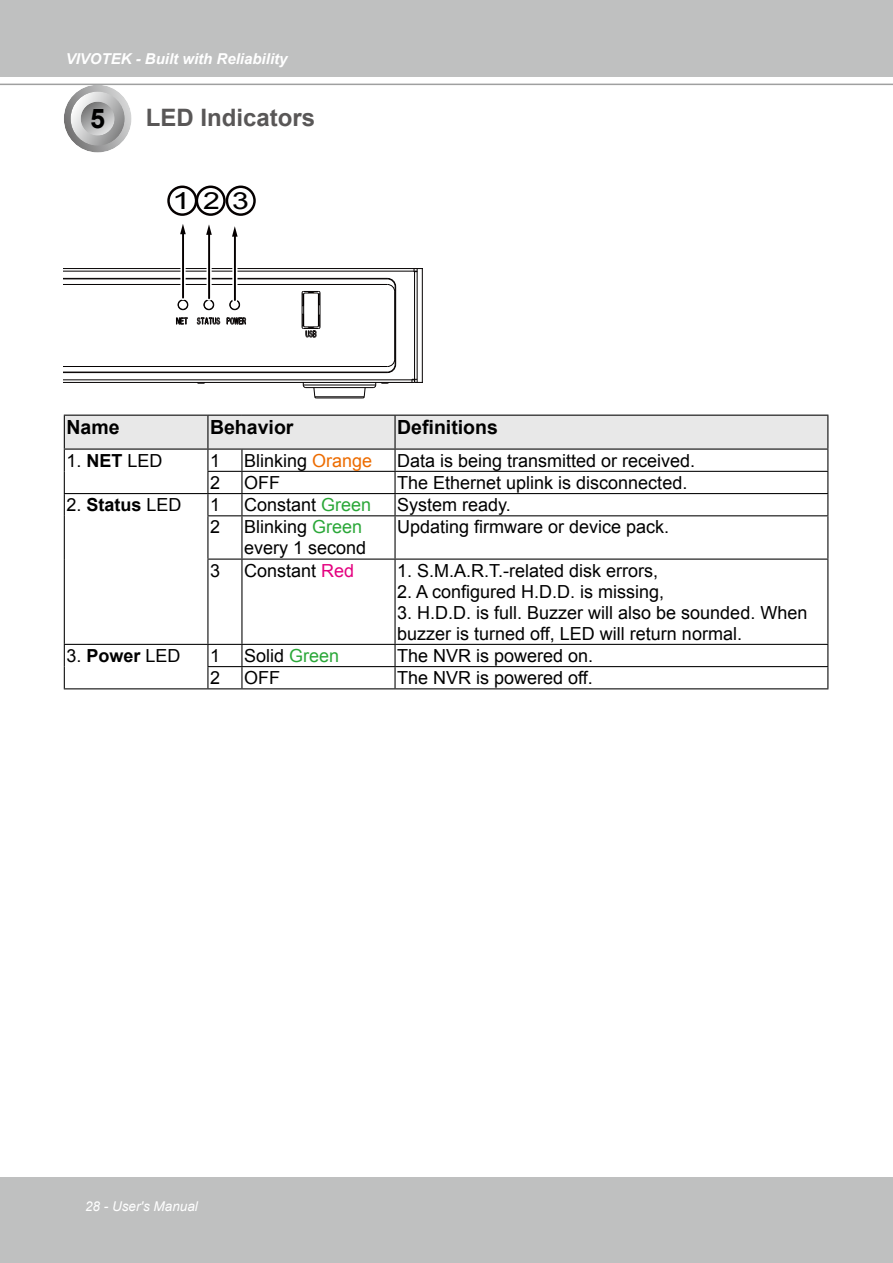
<style>
.page{position:relative;width:893px;height:1263px;background:#fff}
.page>*{position:absolute;margin:0;border:0;box-sizing:border-box;transform-origin:0 0}
.t1{font:700 27px "Arial";color:#000}
.t2{font:700 24px "Arial";color:#595757}
.t3{font:23.55px "Arial";color:#000;scale:1.42 1}
.t4{font:700 19.5px "Arial";color:#000}
.t5{font:18px/21px "Arial";color:#000}
.t6{font:700 18px "Arial";color:#000}
.t7{font:italic 700 15px "Arial";color:#fff}
.t8{font:italic 13.5px "Arial";color:#fff}
.s1{font-weight:700}
.s2{color:#ed6c00}
.s3{font-weight:400}
.s4{color:#2aa738}
.s5{color:#e4007f}
</style>
<div class="page">
<div style="left:0;top:0;width:893px;height:77px;background:#bfc0c0"></div>
<div style="left:0;top:1178px;width:893px;height:85px;background:#bfc0c0"></div>
<hr style="left:0;top:84px;width:893px;height:1px;background:#9fa0a0">
<svg style="left:64px;top:415px;width:764px;height:101px"></svg>
<hr style="left:64px;top:516px;width:1px;height:43px;background:#000">
<hr style="left:207px;top:515px;width:35px;height:1px;background:#000">
<hr style="left:207px;top:516px;width:1px;height:42px;background:#000">
<hr style="left:242px;top:515px;width:153px;height:1px;background:#000">
<hr style="left:241px;top:516px;width:1px;height:42px;background:#000">
<hr style="left:395px;top:515px;width:433px;height:1px;background:#000">
<hr style="left:394px;top:516px;width:2px;height:42px;background:#000">
<hr style="left:827px;top:516px;width:1px;height:42px;background:#000">
<hr style="left:64px;top:559px;width:1px;height:85px;background:#000">
<hr style="left:207px;top:559px;width:35px;height:1px;background:#000">
<hr style="left:207px;top:560px;width:1px;height:84px;background:#000">
<hr style="left:242px;top:559px;width:153px;height:1px;background:#000">
<hr style="left:241px;top:560px;width:1px;height:84px;background:#000">
<hr style="left:395px;top:559px;width:433px;height:1px;background:#000">
<hr style="left:394px;top:560px;width:2px;height:84px;background:#000">
<hr style="left:827px;top:560px;width:1px;height:84px;background:#000">
<hr style="left:64px;top:644px;width:144px;height:1px;background:#000">
<hr style="left:208px;top:644px;width:34px;height:1px;background:#000">
<hr style="left:242px;top:644px;width:153px;height:1px;background:#000">
<hr style="left:395px;top:644px;width:433px;height:1px;background:#000">
<hr style="left:394px;top:645px;width:2px;height:21px;background:#000">
<svg style="left:64px;top:645px;width:1px;height:43px"></svg>
<hr style="left:207px;top:666px;width:35px;height:1px;background:#000">
<svg style="left:207px;top:645px;width:1px;height:43px"></svg>
<hr style="left:242px;top:666px;width:153px;height:1px;background:#000">
<svg style="left:241px;top:645px;width:1px;height:43px"></svg>
<hr style="left:395px;top:666px;width:433px;height:1px;background:#000">
<hr style="left:394px;top:667px;width:2px;height:21px;background:#000">
<svg style="left:827px;top:645px;width:1px;height:43px"></svg>
<hr style="left:64px;top:688px;width:144px;height:1px;background:#000">
<hr style="left:208px;top:688px;width:34px;height:1px;background:#000">
<hr style="left:242px;top:688px;width:153px;height:1px;background:#000">
<hr style="left:395px;top:688px;width:433px;height:1px;background:#000">
<svg style="left:64px;top:85px;width:68px;height:68px"></svg>
<svg style="left:71px;top:92px;width:54px;height:54px"></svg>
<svg style="left:81px;top:102px;width:34px;height:34px"></svg>
<hr style="left:316px;top:397px;width:47px;height:1px;background:#040000">
<hr style="left:315px;top:396px;width:49px;height:1px;background:#040000">
<hr style="left:306px;top:387px;width:67px;height:1px;background:#040000">
<hr style="left:303px;top:385px;width:73px;height:1px;background:#040000">
<hr style="left:64px;top:382px;width:351px;height:1px;background:#040000">
<hr style="left:64px;top:379px;width:351px;height:1px;background:#040000">
<hr style="left:64px;top:372px;width:323px;height:1px;background:#040000">
<hr style="left:64px;top:366px;width:323px;height:1px;background:#040000">
<hr style="left:64px;top:284px;width:323px;height:1px;background:#040000">
<hr style="left:64px;top:278px;width:323px;height:1px;background:#040000">
<hr style="left:64px;top:271px;width:353px;height:1px;background:#040000">
<hr style="left:64px;top:268px;width:358px;height:1px;background:#040000">
<svg style="left:196px;top:381px;width:10px;height:3px"></svg>
<svg style="left:176px;top:317px;width:12px;height:8px"></svg>
<svg style="left:197px;top:317px;width:23px;height:8px"></svg>
<svg style="left:226px;top:317px;width:21px;height:8px"></svg>
<hr style="left:302px;top:293px;width:1px;height:34px;background:#040000">
<hr style="left:303px;top:294px;width:1px;height:32px;background:#040000">
<hr style="left:318px;top:294px;width:1px;height:32px;background:#040000">
<hr style="left:320px;top:293px;width:1px;height:34px;background:#040000">
<hr style="left:394px;top:292px;width:1px;height:67px;background:#040000">
<hr style="left:395px;top:287px;width:1px;height:77px;background:#040000">
<hr style="left:414px;top:272px;width:1px;height:110px;background:#040000">
<svg style="left:411px;top:379px;width:11px;height:4px"></svg>
<hr style="left:417px;top:269px;width:1px;height:113px;background:#040000">
<hr style="left:422px;top:269px;width:1px;height:113px;background:#040000">
<svg style="left:386px;top:358px;width:11px;height:15px"></svg>
<svg style="left:302px;top:382px;width:5px;height:6px"></svg>
<svg style="left:372px;top:381px;width:18px;height:7px"></svg>
<svg style="left:313px;top:387px;width:4px;height:12px"></svg>
<svg style="left:362px;top:387px;width:4px;height:12px"></svg>
<div style="left:178px;top:299px;width:10px;height:11px;border:1px solid #040000;border-radius:50%"></div>
<div style="left:203px;top:299px;width:11px;height:11px;border:1px solid #040000;border-radius:50%"></div>
<div style="left:229px;top:299px;width:11px;height:11px;border:1px solid #040000;border-radius:50%"></div>
<div style="left:178px;top:300px;width:10px;height:10px;border:1px solid #040000;border-radius:50%"></div>
<div style="left:204px;top:300px;width:10px;height:10px;border:1px solid #040000;border-radius:50%"></div>
<div style="left:230px;top:300px;width:10px;height:10px;border:1px solid #040000;border-radius:50%"></div>
<svg style="left:301px;top:314px;width:20px;height:24px"></svg>
<svg style="left:301px;top:291px;width:20px;height:15px"></svg>
<svg style="left:386px;top:277px;width:11px;height:16px"></svg>
<div style="left:167px;top:186px;width:30px;height:30px;border:2px solid #050000;border-radius:50%"></div>
<div style="left:196px;top:186px;width:30px;height:30px;border:2px solid #050000;border-radius:50%"></div>
<div style="left:226px;top:186px;width:30px;height:30px;border:2px solid #050000;border-radius:50%"></div>
<div style="left:180px;top:232px;width:6px;height:66px;background:#fff"></div>
<hr style="left:182px;top:232px;width:2px;height:66px;background:#050000">
<svg style="left:180px;top:224px;width:6px;height:10px"></svg>
<div style="left:207px;top:233px;width:5px;height:65px;background:#ececec"></div>
<hr style="left:208px;top:233px;width:2px;height:65px;background:#050000">
<svg style="left:206px;top:224px;width:6px;height:11px"></svg>
<div style="left:232px;top:235px;width:5px;height:65px;background:#f5f5f5"></div>
<hr style="left:234px;top:235px;width:2px;height:65px;background:#050000">
<svg style="left:232px;top:226px;width:6px;height:11px"></svg>
<p class="t7" style="left:66px;top:53px;width:223px">VIVOTEK - Built with Reliability</p>
<h1 class="t1" style="left:90px;top:108px;width:17px">5</h1>
<h2 class="t2" style="left:146px;top:108px;width:171px">LED Indicators</h2>
<h3 class="t3" style="left:172px;top:192px;width:56px">123</h3>
<p class="t4" style="left:66px;top:420px;width:55px">Name</p>
<p class="t4" style="left:210px;top:420px;width:85px">Behavior</p>
<p class="t4" style="left:397px;top:414px;width:102px">Definitions</p>
<p class="t5" style="left:66px;top:451px;width:98px">1. <span class="s1">NET</span> LED</p>
<p class="t5" style="left:210px;top:451px;width:12px">1</p>
<p class="t5" style="left:244px;top:450px;width:130px">Blinking <span class="s2">Orange</span></p>
<p class="t5" style="left:397px;top:450px;width:300px">Data is being transmitted or received.</p>
<p class="t5" style="left:210px;top:474px;width:12px">2</p>
<p class="t5" style="left:244px;top:472px;width:37px">OFF</p>
<p class="t5" style="left:397px;top:472px;width:292px">The Ethernet uplink is disconnected.</p>
<p class="t6" style="left:66px;top:498px;width:117px"><span class="s3">2.</span> Status <span class="s3">LED</span></p>
<p class="t5" style="left:210px;top:496px;width:12px">1</p>
<p class="t5" style="left:244px;top:496px;width:129px">Constant <span class="s4">Green</span></p>
<p class="t5" style="left:397px;top:496px;width:115px">System ready.</p>
<p class="t5" style="left:210px;top:518px;width:12px">2</p>
<p class="t5" style="left:244px;top:517px;width:124px">Blinking <span class="s4">Green </span>every 1 second</p>
<p class="t5" style="left:397px;top:517px;width:274px">Updating firmware or device pack.</p>
<p class="t5" style="left:210px;top:561px;width:12px">3</p>
<p class="t5" style="left:244px;top:561px;width:112px">Constant <span class="s5">Red</span></p>
<p class="t5" style="left:397px;top:560px;width:263px">1. S.M.A.R.T.-related disk errors,</p>
<p class="t5" style="left:397px;top:581px;width:269px">2. A configured H.D.D. is missing,</p>
<p class="t5" style="left:397px;top:602px;width:412px">3. H.D.D. is full. Buzzer will also be sounded. When buzzer is turned off, LED will return normal.</p>
<p class="t5" style="left:66px;top:647px;width:116px">3. <span class="s1">Power</span> LED</p>
<p class="t5" style="left:210px;top:647px;width:12px">1</p>
<p class="t5" style="left:244px;top:647px;width:97px">Solid <span class="s4">Green</span></p>
<p class="t5" style="left:397px;top:645px;width:198px">The NVR is powered on.</p>
<p class="t5" style="left:210px;top:669px;width:12px">2</p>
<p class="t5" style="left:244px;top:667px;width:37px">OFF</p>
<p class="t5" style="left:397px;top:667px;width:197px">The NVR is powered off.</p>
<p class="t8" style="left:85px;top:1198px;width:114px">28 - User's Manual</p>
</div>
